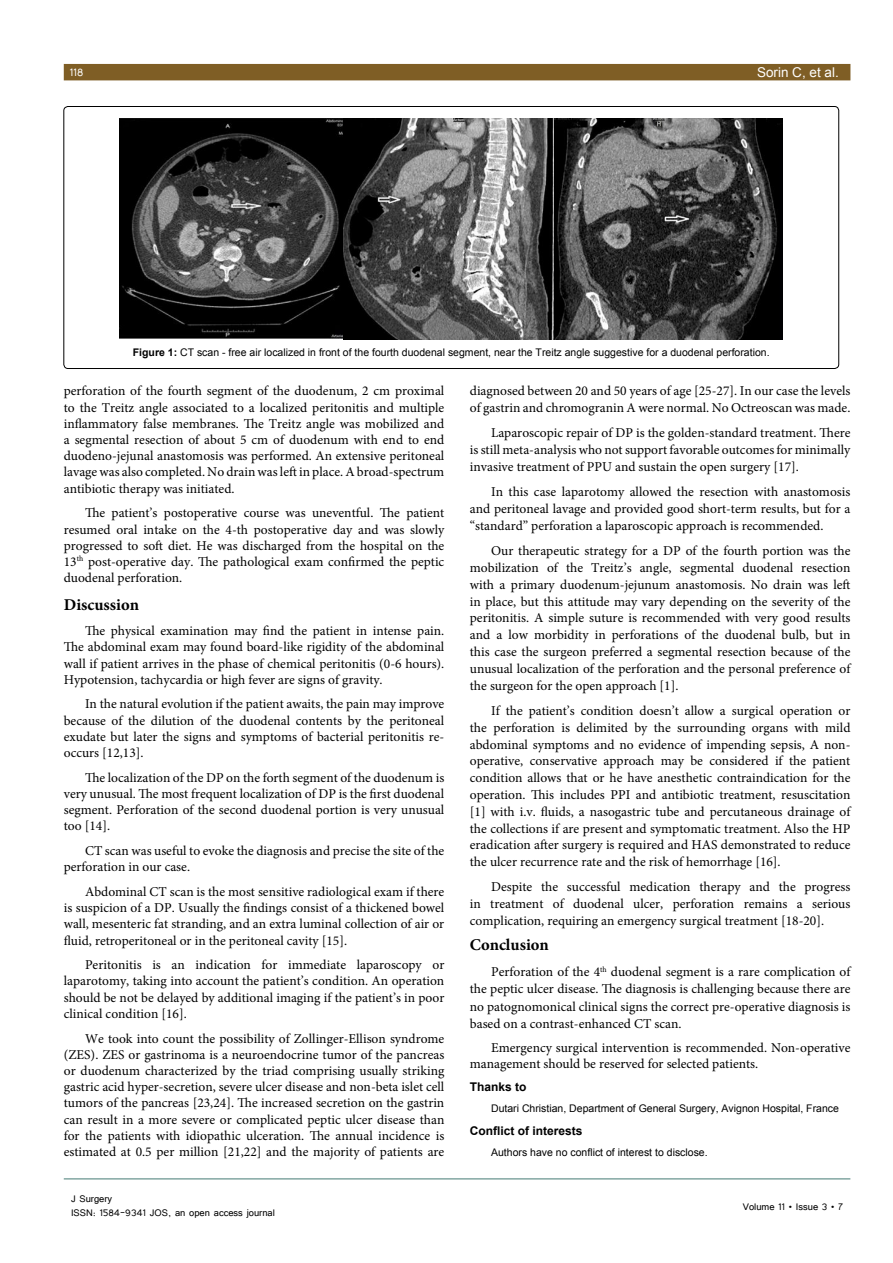
<style>
.page{position:relative;width:893px;height:1263px;background:#fff}
.page>*{position:absolute;margin:0;border:0;box-sizing:border-box;transform-origin:0 0}
.t1{font:700 16.5px "Minion Pro";color:#000}
.t2{font:13.5px/16.2px "Minion Pro";color:#000;text-align:justify}
.t3{font:13.5px "Arial";color:#fff}
.t4{font:13.5px "Tunga";color:#fff}
.t5{font:12px/14.4px "Tunga";color:#000}
.t6{font:700 12px "Arial";color:#000}
.t7{font:10.5px "Arial";color:#000}
.s1{font-weight:700}
</style>
<div class="page">
<hr style="left:64px;top:1179px;width:786px;height:1px;background:#457a73">
<div style="left:64px;top:70px;width:786px;height:5px;background:#7f5e25"></div>
<div style="left:64px;top:106px;width:775px;height:263px;border:1px solid #000;border-radius:4px"></div>
<img style="left:120px;top:119px;width:663px;height:221px">
<p class="t4" style="left:70px;top:64px;width:15px">118</p>
<p class="t3" style="left:757px;top:64px;width:83px">Sorin C, et al.</p>
<p class="t7" style="left:133px;top:345px;width:638px"><span class="s1">Figure 1:</span> CT scan - free air localized in front of the fourth duodenal segment, near the Treitz angle suggestive for a duodenal perforation.</p>
<p class="t2" style="left:64px;top:383px;width:382px">perforation of the fourth segment of the duodenum, 2 cm proximal to the Treitz angle associated to a localized peritonitis and multiple inflammatory false membranes. The Treitz angle was mobilized and a segmental resection of about 5 cm of duodenum with end to end duodeno-jejunal anastomosis was performed. An extensive peritoneal lavage was also completed. No drain was left in place. A broad-spectrum antibiotic therapy was initiated.</p>
<p class="t2" style="left:64px;top:505px;width:382px;text-indent:21px">The patient’s postoperative course was uneventful. The patient resumed oral intake on the 4-th postoperative day and was slowly progressed to soft diet. He was discharged from the hospital on the 13<sup>th</sup> post-operative day. The pathological exam confirmed the peptic duodenal perforation.</p>
<p class="t1" style="left:64px;top:593px;width:77px">Discussion</p>
<p class="t2" style="left:64px;top:623px;width:382px;text-indent:21px">The physical examination may find the patient in intense pain.<br>The abdominal exam may found board-like rigidity of the abdominal wall if patient arrives in the phase of chemical peritonitis (0-6 hours).<br>Hypotension, tachycardia or high fever are signs of gravity.</p>
<p class="t2" style="left:64px;top:696px;width:382px;text-indent:21px">In the natural evolution if the patient awaits, the pain may improve because of the dilution of the duodenal contents by the peritoneal exudate but later the signs and symptoms of bacterial peritonitis re&shy;occurs [12,13].</p>
<p class="t2" style="left:64px;top:769px;width:382px;text-indent:21px">The localization of the DP on the forth segment of the duodenum is very unusual. The most frequent localization of DP is the first duodenal segment. Perforation of the second duodenal portion is very unusual too [14].</p>
<p class="t2" style="left:64px;top:843px;width:382px;text-indent:21px">CT scan was useful to evoke the diagnosis and precise the site of the perforation in our case.</p>
<p class="t2" style="left:64px;top:884px;width:382px;text-indent:21px">Abdominal CT scan is the most sensitive radiological exam if there is suspicion of a DP. Usually the findings consist of a thickened bowel wall, mesenteric fat stranding, and an extra luminal collection of air or fluid, retroperitoneal or in the peritoneal cavity [15].</p>
<p class="t2" style="left:64px;top:957px;width:382px;text-indent:21px">Peritonitis is an indication for immediate laparoscopy or laparotomy, taking into account the patient’s condition. An operation should be not be delayed by additional imaging if the patient’s in poor clinical condition [16].</p>
<p class="t2" style="left:64px;top:1030px;width:382px;text-indent:21px">We took into count the possibility of Zollinger-Ellison syndrome (ZES). ZES or gastrinoma is a neuroendocrine tumor of the pancreas or duodenum characterized by the triad comprising usually striking gastric acid hyper-secretion, severe ulcer disease and non-beta islet cell tumors of the pancreas [23,24]. The increased secretion on the gastrin can result in a more severe or complicated peptic ulcer disease than for the patients with idiopathic ulceration. The annual incidence is estimated at 0.5 per million [21,22] and the majority of patients are</p>
<p class="t5" style="left:71px;top:1190px;width:205px">J Surgery<br>ISSN: 1584-9341 JOS, an open access journal</p>
<p class="t2" style="left:470px;top:383px;width:382px;line-height:16.8px">diagnosed between 20 and 50 years of age [25-27]. In our case the levels of gastrin and chromogranin A were normal. No Octreoscan was made.</p>
<p class="t2" style="left:470px;top:425px;width:382px;line-height:16.8px;text-indent:21px">Laparoscopic repair of DP is the golden-standard treatment. There is still meta-analysis who not support favorable outcomes for minimally invasive treatment of PPU and sustain the open surgery [17].</p>
<p class="t2" style="left:470px;top:484px;width:382px;line-height:16.8px;text-indent:21px">In this case laparotomy allowed the resection with anastomosis and peritoneal lavage and provided good short-term results, but for a “standard” perforation a laparoscopic approach is recommended.</p>
<p class="t2" style="left:470px;top:543px;width:382px;line-height:16.8px;text-indent:21px">Our therapeutic strategy for a DP of the fourth portion was the mobilization of the Treitz’s angle, segmental duodenal resection with a primary duodenum-jejunum anastomosis. No drain was left in place, but this attitude may vary depending on the severity of the peritonitis. A simple suture is recommended with very good results and a low morbidity in perforations of the duodenal bulb, but in this case the surgeon preferred a segmental resection because of the unusual localization of the perforation and the personal preference of the surgeon for the open approach [1].</p>
<p class="t2" style="left:470px;top:702px;width:382px;line-height:16.8px;text-indent:21px">If the patient’s condition doesn’t allow a surgical operation or the perforation is delimited by the surrounding organs with mild abdominal symptoms and no evidence of impending sepsis, A non&shy;operative, conservative approach may be considered if the patient condition allows that or he have anesthetic contraindication for the operation. This includes PPI and antibiotic treatment, resuscitation [1] with i.v. fluids, a nasogastric tube and percutaneous drainage of the collections if are present and symptomatic treatment. Also the HP eradication after surgery is required and HAS demonstrated to reduce the ulcer recurrence rate and the risk of hemorrhage [16].</p>
<p class="t2" style="left:470px;top:879px;width:382px;line-height:16.8px;text-indent:21px">Despite the successful medication therapy and the progress in treatment of duodenal ulcer, perforation remains a serious complication, requiring an emergency surgical treatment [18-20].</p>
<p class="t1" style="left:470px;top:933px;width:81px">Conclusion</p>
<p class="t2" style="left:470px;top:963px;width:382px;line-height:17.1px;text-indent:21px">Perforation of the 4<sup>th</sup> duodenal segment is a rare complication of the peptic ulcer disease. The diagnosis is challenging because there are no patognomonical clinical signs the correct pre-operative diagnosis is based on a contrast-enhanced CT scan.</p>
<p class="t2" style="left:470px;top:1040px;width:382px;text-indent:21px">Emergency surgical intervention is recommended. Non-operative management should be reserved for selected patients.</p>
<p class="t6" style="left:470px;top:1079px;width:58px">Thanks to</p>
<p class="t7" style="left:491px;top:1102px;width:349px">Dutari Christian, Department of General Surgery, Avignon Hospital, France</p>
<p class="t6" style="left:470px;top:1123px;width:114px">Conflict of interests</p>
<p class="t7" style="left:491px;top:1146px;width:218px">Authors have no conflict of interest to disclose.</p>
<p class="t5" style="left:743px;top:1199px;width:102px">Volume 11 • Issue 3 • 7</p>
</div>
